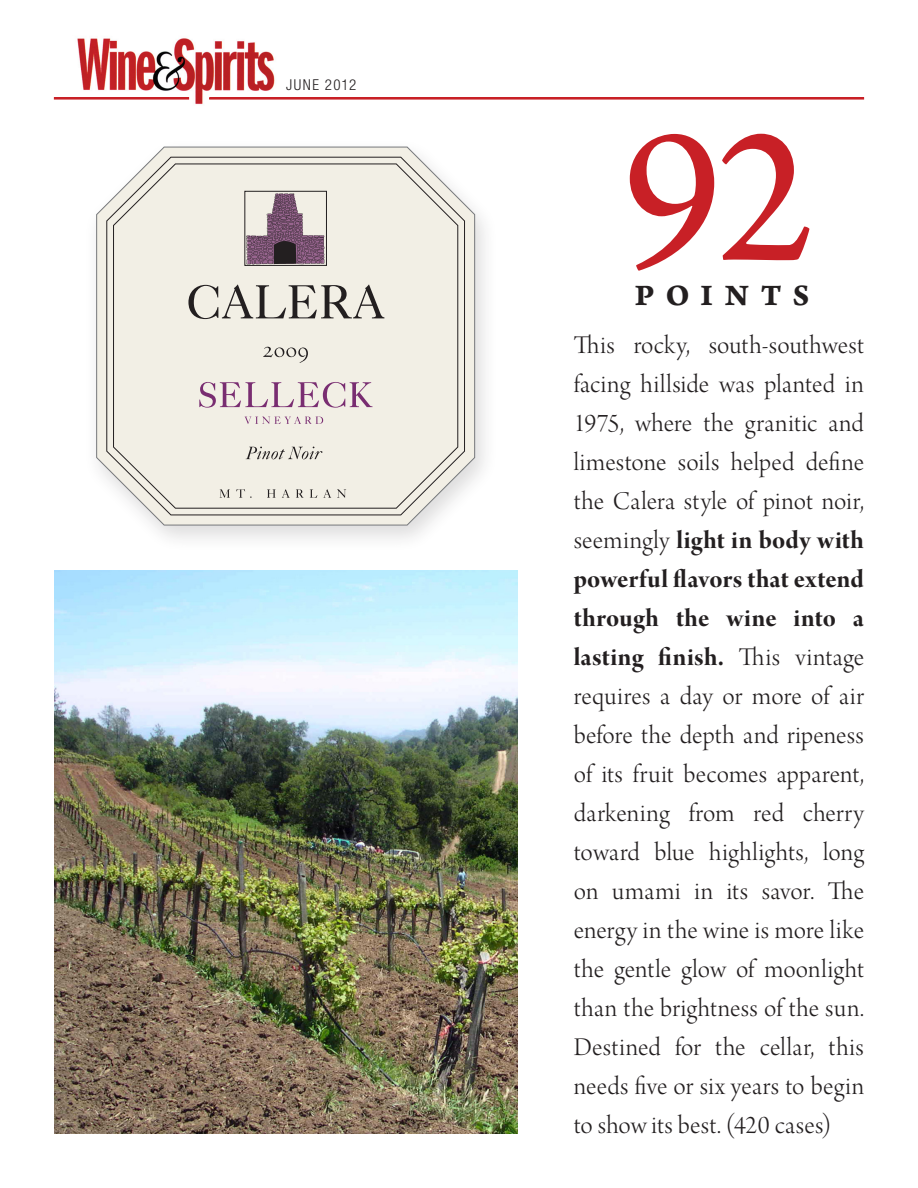
<style>
.page{position:relative;width:918px;height:1188px;background:#fff}
.page>*{position:absolute;margin:0;border:0;box-sizing:border-box;transform-origin:0 0}
.t1{font:207px "Arno Pro";color:#c82026}
.t2{font:31.5px "Arno Pro Bold Caption";letter-spacing:.35em;color:#231f20}
.t3{font:27px/39px "Arno Pro Light Display";letter-spacing:.015em;color:#231f20;text-align:justify}
.t4{font:300 condensed 15px "Helvetica Neue";letter-spacing:.09em;color:#231f20}
.s1{font-family:"Arno Pro Bold Display"}
</style>
<div class="page">
<img style="left:72px;top:38px;width:209px;height:67px">
<div style="left:54px;top:97px;width:135px;height:2px;border:1px solid #c82026"></div>
<div style="left:84px;top:138px;width:414px;height:415px;background:#231f20;opacity:.16"></div>
<svg style="left:96px;top:147px;width:379px;height:379px"></svg>
<svg style="left:107px;top:157px;width:358px;height:358px;background:#edeae1"></svg>
<div style="left:245px;top:191px;width:82px;height:75px;border:1px solid #231f20"></div>
<img style="left:246px;top:192px;width:80px;height:73px">
<svg style="left:188px;top:284px;width:196px;height:35px;background:#c1bdb6"></svg>
<svg style="left:263px;top:347px;width:45px;height:16px"></svg>
<svg style="left:245px;top:416px;width:78px;height:8px"></svg>
<svg style="left:246px;top:447px;width:76px;height:12px"></svg>
<svg style="left:220px;top:489px;width:10px;height:9px"></svg>
<svg style="left:236px;top:489px;width:16px;height:9px"></svg>
<svg style="left:267px;top:489px;width:9px;height:9px"></svg>
<svg style="left:282px;top:489px;width:8px;height:9px"></svg>
<svg style="left:296px;top:489px;width:8px;height:9px"></svg>
<svg style="left:310px;top:489px;width:7px;height:9px"></svg>
<svg style="left:323px;top:489px;width:8px;height:9px"></svg>
<svg style="left:337px;top:489px;width:9px;height:9px"></svg>
<svg style="left:199px;top:382px;width:174px;height:26px;background:#d5c1c9"></svg>
<div style="left:209px;top:97px;width:655px;height:2px;border:1px solid #c82026"></div>
<img style="left:54px;top:570px;width:463px;height:564px">
<p class="t4" style="left:286px;top:76px;width:72px">JUNE 2012</p>
<p class="t1" style="left:623px;top:79px;width:193px">92</p>
<p class="t2" style="left:635px;top:276px;width:176px">POINTS</p>
<p class="t3" style="left:574px;top:328px;width:292px">This rocky, south-southwest facing hillside was planted in 1975, where the granitic and limestone soils helped define the Calera style of pinot noir, seemingly <span class="s1">light in body with powerful flavors that extend through the wine into a lasting finish.</span> This vintage requires a day or more of air before the depth and ripeness of its fruit becomes apparent, darkening from red cherry toward blue highlights, long on umami in its savor. The energy in the wine is more like the gentle glow of moonlight than the brightness of the sun.<br>Destined for the cellar, this needs five or six years to begin to show its best. (420 cases)</p>
</div>
